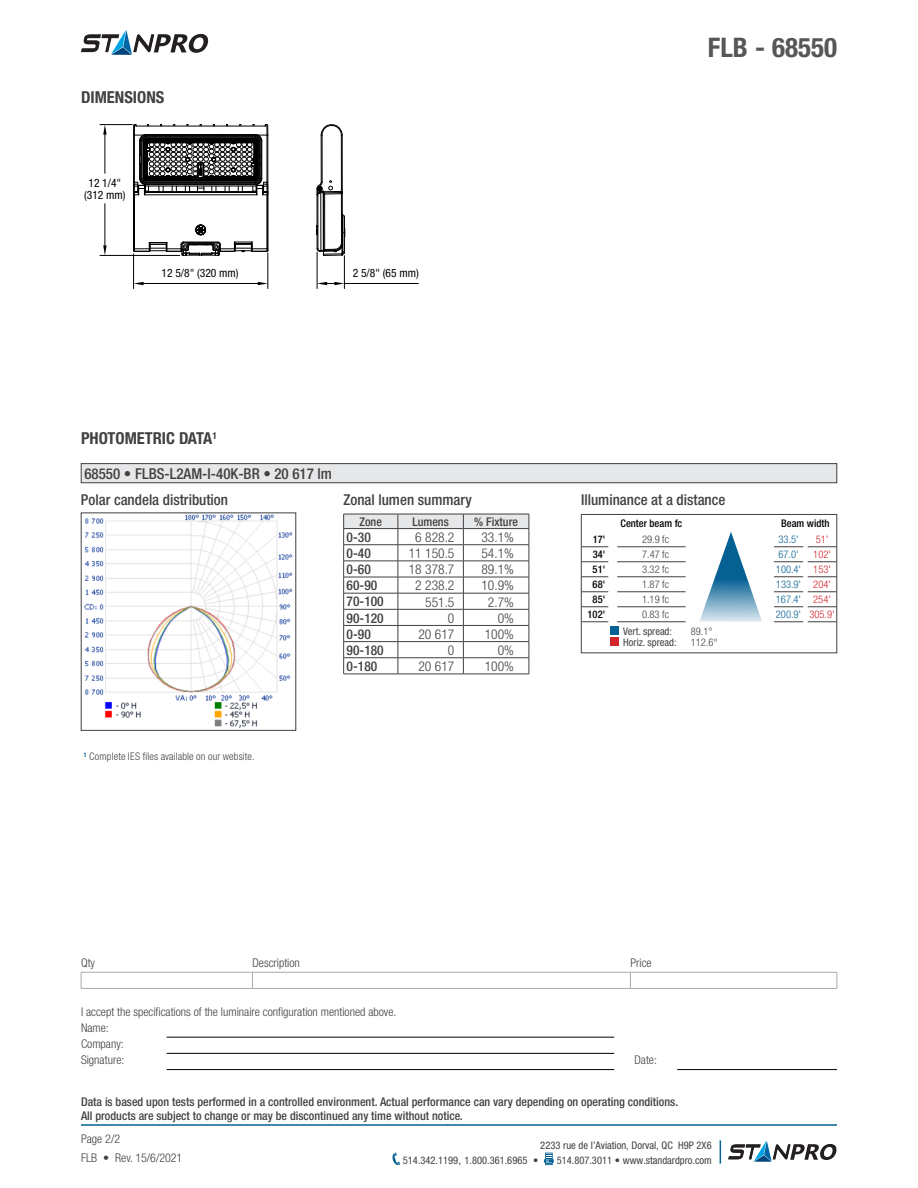
<style>
.page{position:relative;width:918px;height:1188px;background:#fff}
.page>*{position:absolute;margin:0;border:0;box-sizing:border-box;transform-origin:0 0}
.t1{font:700 condensed 27px "Helvetica Neue";color:#565659}
.t2{font:700 condensed 16.5px "Helvetica Neue";color:#414042}
.t3{font:500 condensed 15px "Helvetica Neue";color:#414042}
.t4{font:300 condensed 13.5px "Helvetica Neue";color:#414042}
.t5{font:500 condensed 13.5px "Helvetica Neue";color:#414042}
.t6{font:500 condensed 12px/13.5px "Helvetica Neue";color:#414042}
.t7{font:300 condensed 12px/16.2px "Helvetica Neue";color:#414042}
.t8{font:condensed 11.55px/11.6px "Helvetica Neue";color:#000;text-align:center}
.t9{font:condensed 10.5px "Helvetica Neue";color:#414042}
.t10{font:300 condensed 10.5px "Helvetica Neue";letter-spacing:.01em;color:#414042}
.t11{font:300 condensed 10.5px "Helvetica Neue";color:#066193}
.t12{font:500 condensed 10.5px "Helvetica Neue";color:#000}
.t13{font:300 condensed 10.5px "Helvetica Neue";color:#d2232a}
.s1{color:#d2232a}
.s2{font-stretch:normal}
</style>
<div class="page">
<hr style="left:81px;top:1124px;width:756px;height:2px;background:#066193">
<svg style="left:392px;top:1153px;width:8px;height:12px"></svg>
<svg style="left:544px;top:1153px;width:10px;height:12px"></svg>
<svg style="left:720px;top:1140px;width:1px;height:24px"></svg>
<hr style="left:317px;top:189px;width:1px;height:60px;background:#000">
<hr style="left:318px;top:195px;width:1px;height:54px;background:#000">
<hr style="left:321px;top:193px;width:1px;height:58px;background:#000">
<hr style="left:321px;top:135px;width:1px;height:47px;background:#000">
<hr style="left:322px;top:135px;width:1px;height:47px;background:#000">
<hr style="left:323px;top:191px;width:1px;height:64px;background:#000">
<hr style="left:324px;top:192px;width:1px;height:59px;background:#000">
<hr style="left:341px;top:135px;width:1px;height:56px;background:#000">
<hr style="left:341px;top:194px;width:1px;height:49px;background:#000">
<hr style="left:342px;top:135px;width:1px;height:108px;background:#000">
<hr style="left:133px;top:195px;width:1px;height:54px;background:#000">
<hr style="left:134px;top:195px;width:1px;height:54px;background:#000">
<hr style="left:267px;top:195px;width:1px;height:54px;background:#000">
<hr style="left:268px;top:191px;width:1px;height:59px;background:#000">
<svg style="left:321px;top:124px;width:21px;height:12px"></svg>
<svg style="left:316px;top:181px;width:27px;height:15px"></svg>
<svg style="left:317px;top:214px;width:29px;height:42px"></svg>
<svg style="left:133px;top:124px;width:136px;height:72px"></svg>
<svg style="left:133px;top:222px;width:136px;height:34px"></svg>
<hr style="left:133px;top:254px;width:1px;height:35px;background:#000">
<hr style="left:268px;top:253px;width:1px;height:36px;background:#000">
<hr style="left:144px;top:283px;width:114px;height:1px;background:#000">
<svg style="left:134px;top:282px;width:10px;height:3px"></svg>
<svg style="left:258px;top:282px;width:10px;height:3px"></svg>
<hr style="left:100px;top:124px;width:32px;height:1px;background:#000">
<hr style="left:100px;top:255px;width:80px;height:1px;background:#000">
<hr style="left:105px;top:204px;width:1px;height:41px;background:#000">
<hr style="left:105px;top:135px;width:1px;height:38px;background:#000">
<svg style="left:103px;top:125px;width:4px;height:10px"></svg>
<svg style="left:103px;top:245px;width:4px;height:10px"></svg>
<hr style="left:317px;top:252px;width:1px;height:37px;background:#000">
<hr style="left:344px;top:256px;width:1px;height:33px;background:#000">
<hr style="left:344px;top:283px;width:74px;height:1px;background:#000">
<svg style="left:317px;top:282px;width:27px;height:3px"></svg>
<img style="left:84px;top:515px;width:209px;height:213px">
<div style="left:81px;top:513px;width:215px;height:218px;border:1px solid #414042"></div>
<div style="left:81px;top:464px;width:756px;height:19px;background:#e6e7e8"></div>
<div style="left:81px;top:463px;width:756px;height:20px;border:1px solid #414042"></div>
<hr style="left:617px;top:547px;width:69px;height:1px;background:#414042">
<hr style="left:617px;top:562px;width:69px;height:1px;background:#414042">
<hr style="left:617px;top:577px;width:69px;height:1px;background:#414042">
<hr style="left:617px;top:592px;width:69px;height:1px;background:#414042">
<hr style="left:617px;top:607px;width:69px;height:1px;background:#414042">
<hr style="left:617px;top:622px;width:69px;height:1px;background:#414042">
<svg style="left:655px;top:532px;width:180px;height:91px"></svg>
<svg style="left:583px;top:622px;width:25px;height:1px"></svg>
<svg style="left:583px;top:547px;width:25px;height:1px"></svg>
<svg style="left:583px;top:562px;width:25px;height:1px"></svg>
<svg style="left:583px;top:577px;width:25px;height:1px"></svg>
<svg style="left:583px;top:592px;width:25px;height:1px"></svg>
<svg style="left:583px;top:607px;width:25px;height:1px"></svg>
<div style="left:610px;top:626px;width:9px;height:9px;background:#066193"></div>
<div style="left:610px;top:637px;width:9px;height:9px;background:#d2232a"></div>
<div style="left:581px;top:514px;width:256px;height:139px;border:1px solid #414042"></div>
<svg style="left:343px;top:514px;width:187px;height:160px"></svg>
<hr style="left:343px;top:674px;width:55px;height:1px;background:#414042">
<hr style="left:398px;top:674px;width:65px;height:1px;background:#414042">
<hr style="left:463px;top:674px;width:66px;height:1px;background:#414042">
<hr style="left:252px;top:988px;width:378px;height:1px;background:#a4acb3">
<hr style="left:630px;top:988px;width:207px;height:1px;background:#a4acb3">
<svg style="left:81px;top:972px;width:757px;height:16px"></svg>
<hr style="left:81px;top:988px;width:171px;height:1px;background:#a4acb3">
<hr style="left:167px;top:1037px;width:447px;height:1px;background:#000">
<hr style="left:167px;top:1053px;width:447px;height:1px;background:#000">
<hr style="left:167px;top:1069px;width:447px;height:1px;background:#000">
<hr style="left:677px;top:1069px;width:160px;height:1px;background:#000">
<svg style="left:81px;top:30px;width:127px;height:25px"></svg>
<svg style="left:728px;top:1141px;width:109px;height:21px"></svg>
<h2 class="t2" style="left:81px;top:87px;width:85px">DIMENSIONS</h2>
<p class="t8" style="left:84px;top:177px;width:43px">12 1/4" (312 mm)</p>
<p class="t8" style="left:162px;top:267px;width:79px">12 5/8" (320 mm)</p>
<p class="t8" style="left:353px;top:267px;width:68px">2 5/8" (65 mm)</p>
<h2 class="t2" style="left:81px;top:429px;width:137px">PHOTOMETRIC DATA<sup>1</sup></h2>
<p class="t3" style="left:84px;top:464px;width:249px">68550 • FLBS-L2AM-I-40K-BR • 20 617 lm</p>
<h1 class="t1" style="left:708px;top:31px;width:131px">FLB - 68550</h1>
<p class="t3" style="left:81px;top:491px;width:149px">Polar candela distribution</p>
<p class="t3" style="left:343px;top:491px;width:130px">Zonal lumen summary</p>
<p class="t3" style="left:581px;top:491px;width:146px">Illuminance at a distance</p>
<p class="t10" style="left:84px;top:751px;width:172px"><sup>1</sup> Complete IES files available on our website.</p>
<p class="t6" style="left:360px;top:514px;width:24px">Zone</p>
<p class="t6" style="left:412px;top:514px;width:38px">Lumens</p>
<p class="t6" style="left:474px;top:514px;width:45px">% Fixture</p>
<p class="t5" style="left:347px;top:529px;width:26px">0-30</p>
<p class="t4" style="left:415px;top:530px;width:41px">6 828.2</p>
<p class="t4" style="left:481px;top:530px;width:34px">33.1%</p>
<p class="t5" style="left:347px;top:545px;width:26px">0-40</p>
<p class="t4" style="left:409px;top:546px;width:47px">11 150.5</p>
<p class="t4" style="left:481px;top:546px;width:34px">54.1%</p>
<p class="t5" style="left:347px;top:561px;width:26px">0-60</p>
<p class="t4" style="left:409px;top:562px;width:47px">18 378.7</p>
<p class="t4" style="left:481px;top:562px;width:34px">89.1%</p>
<p class="t5" style="left:347px;top:577px;width:32px">60-90</p>
<p class="t4" style="left:415px;top:578px;width:41px">2 238.2</p>
<p class="t4" style="left:481px;top:578px;width:34px">10.9%</p>
<p class="t5" style="left:347px;top:594px;width:39px">70-100</p>
<p class="t4" style="left:425px;top:594px;width:31px">551.5</p>
<p class="t4" style="left:488px;top:594px;width:27px">2.7%</p>
<p class="t5" style="left:347px;top:610px;width:39px">90-120</p>
<p class="t4" style="left:448px;top:610px;width:8px">0</p>
<p class="t4" style="left:498px;top:610px;width:18px">0%</p>
<p class="t5" style="left:347px;top:626px;width:26px">0-90</p>
<p class="t4" style="left:418px;top:626px;width:37px">20 617</p>
<p class="t4" style="left:485px;top:626px;width:31px">100%</p>
<p class="t5" style="left:347px;top:642px;width:39px">90-180</p>
<p class="t4" style="left:448px;top:643px;width:8px">0</p>
<p class="t4" style="left:498px;top:643px;width:18px">0%</p>
<p class="t5" style="left:347px;top:658px;width:32px">0-180</p>
<p class="t4" style="left:418px;top:659px;width:37px">20 617</p>
<p class="t4" style="left:485px;top:659px;width:31px">100%</p>
<p class="t12" style="left:621px;top:517px;width:63px">Center beam fc</p>
<p class="t12" style="left:781px;top:517px;width:50px">Beam width</p>
<p class="t12" style="left:593px;top:533px;width:14px">17'</p>
<p class="t10" style="left:642px;top:533px;width:28px">29.9 fc</p>
<p class="t11" style="left:779px;top:533px;width:22px">33.5'</p>
<p class="t13" style="left:816px;top:533px;width:14px">51'</p>
<p class="t12" style="left:593px;top:548px;width:14px">34'</p>
<p class="t10" style="left:642px;top:548px;width:28px">7.47 fc</p>
<p class="t11" style="left:779px;top:548px;width:22px">67.0'</p>
<p class="t13" style="left:813px;top:548px;width:19px">102'</p>
<p class="t12" style="left:593px;top:563px;width:14px">51'</p>
<p class="t10" style="left:642px;top:563px;width:28px">3.32 fc</p>
<p class="t11" style="left:776px;top:563px;width:56px">100.4' <span class="s1">153'</span></p>
<p class="t12" style="left:593px;top:578px;width:14px">68'</p>
<p class="t10" style="left:642px;top:578px;width:28px">1.87 fc</p>
<p class="t11" style="left:776px;top:578px;width:56px">133.9' <span class="s1">204'</span></p>
<p class="t12" style="left:593px;top:593px;width:14px">85'</p>
<p class="t10" style="left:642px;top:593px;width:28px">1.19 fc</p>
<p class="t11" style="left:776px;top:593px;width:56px">167.4' <span class="s1">254'</span></p>
<p class="t12" style="left:588px;top:608px;width:19px">102'</p>
<p class="t10" style="left:642px;top:608px;width:28px">0.83 fc</p>
<p class="t11" style="left:776px;top:608px;width:60px">200.9' <span class="s1">305.9'</span></p>
<p class="t9" style="left:623px;top:625px;width:50px">Vert. spread:</p>
<p class="t10" style="left:691px;top:626px;width:23px">89.1°</p>
<p class="t9" style="left:623px;top:636px;width:55px">Horiz. spread:</p>
<p class="t10" style="left:691px;top:636px;width:28px">112.6°</p>
<p class="t7" style="left:81px;top:955px;width:16px">Qty</p>
<p class="t7" style="left:252px;top:955px;width:49px">Description</p>
<p class="t7" style="left:630px;top:955px;width:23px">Price</p>
<p class="t7" style="left:81px;top:1003px;width:317px">I accept the specifications of the luminaire configuration mentioned above.<br>Name:<br>Company:<br>Signature:</p>
<p class="t7" style="left:634px;top:1052px;width:24px">Date:</p>
<p class="t6" style="left:81px;top:1095px;width:599px">Data is based upon tests performed in a controlled environment. Actual performance can vary depending on operating conditions.<br>All products are subject to change or may be discontinued any time without notice.</p>
<p class="t7" style="left:81px;top:1130px;width:103px;line-height:18.3px">Page 2/2<br>FLB • Rev. 15/6/2021</p>
<p class="t9" style="left:540px;top:1139px;width:173px">2233 rue de l’Aviation, Dorval, QC H9P 2X6</p>
<p class="t9" style="left:403px;top:1154px;width:137px">514.342.1199<span class="s2">,</span> 1.800.361.6965 •</p>
<p class="t9" style="left:557px;top:1154px;width:157px">514.807.3011 • www.standardpro.com</p>
</div>
